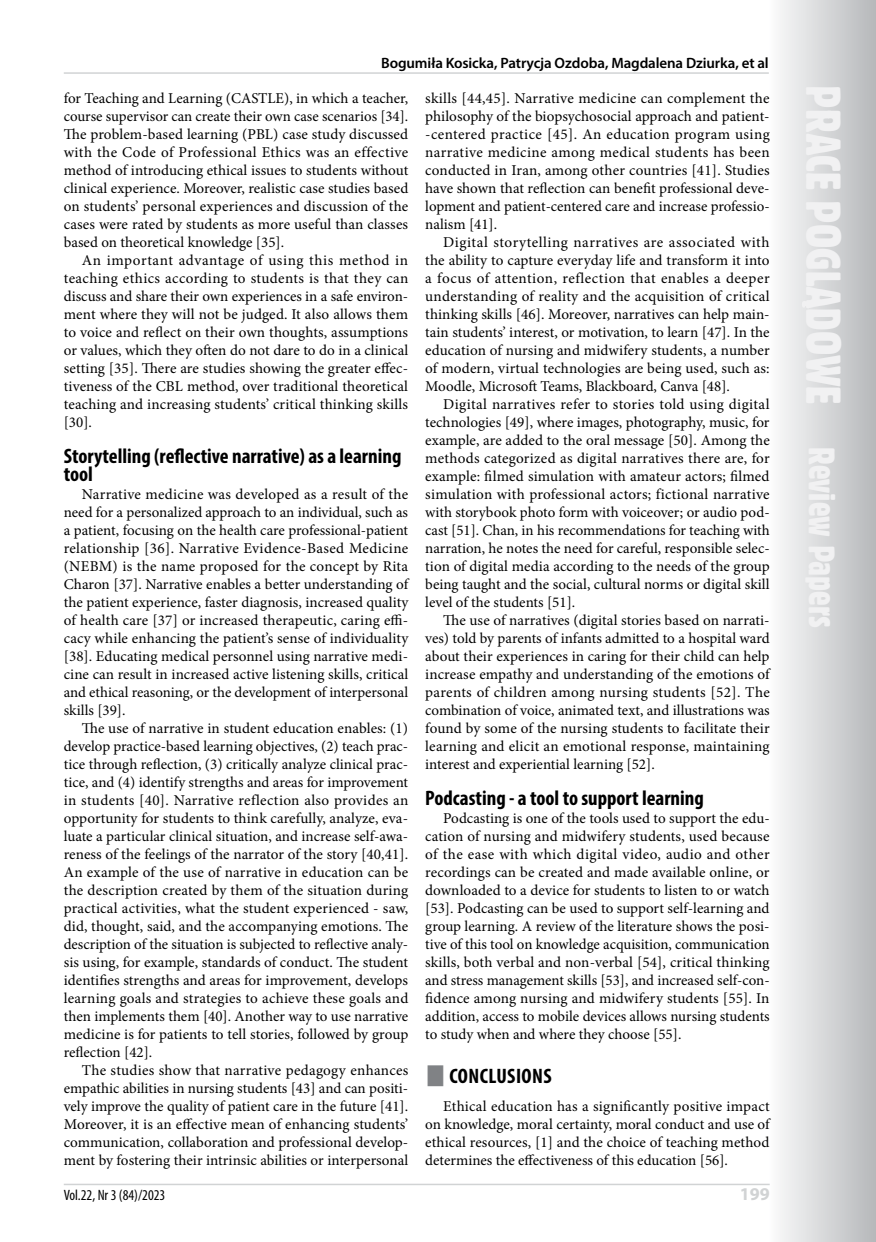
<style>
.page{position:relative;width:876px;height:1242px;background:#fff}
.page>*{position:absolute;margin:0;border:0;box-sizing:border-box;transform-origin:0 0}
.t1{font:48px "Gothic 821 Condensed BT";color:#f1f1f2}
.t2{font:700 condensed 21px/18px "Myriad Pro";color:#000}
.t3{font:700 condensed 21px "Myriad Pro";letter-spacing:.02em;color:#000}
.t4{font:700 18px "Myriad Pro";color:#d1d3d4}
.t5{font:15px/18px "Minion Pro";color:#000;text-align:justify}
.t6{font:600 15px "Myriad Pro";letter-spacing:-.01em;color:#000}
.t7{font:condensed 15px "Myriad Pro";color:#000}
.s1{font-size:36px}
</style>
<div class="page">
<svg style="left:780px;top:0;width:96px;height:1242px;background:#d4d6d7"></svg>
<hr style="left:64px;top:1183px;width:706px;height:2px;background:#d1d3d4">
<hr style="left:64px;top:72px;width:705px;height:2px;background:#d1d3d4">
<svg style="left:802px;top:300px;width:7px;height:8px"></svg>
<svg style="left:827px;top:111px;width:4px;height:7px"></svg>
<p class="t6" style="left:381px;top:53px;width:389px">Bogumiła Kosicka, Patrycja Ozdoba, Magdalena Dziurka, et al</p>
<p class="t5" style="left:64px;top:89px;width:346px">for Teaching and Learning (CASTLE), in which a teacher, course supervisor can create their own case scenarios [34].<br>The problem-based learning (PBL) case study discussed with the Code of Professional Ethics was an effective method of introducing ethical issues to students without clinical experience. Moreover, realistic case studies based on students’ personal experiences and discussion of the cases were rated by students as more useful than classes based on theoretical knowledge [35].</p>
<p class="t5" style="left:64px;top:251px;width:346px;text-indent:18px">An important advantage of using this method in teaching ethics according to students is that they can discuss and share their own experiences in a safe environ&shy;ment where they will not be judged. It also allows them to voice and reflect on their own thoughts, assumptions or values, which they often do not dare to do in a clinical setting [35]. There are studies showing the greater effec&shy;tiveness of the CBL method, over traditional theoretical teaching and increasing students’ critical thinking skills [30].</p>
<h2 class="t2" style="left:64px;top:447px;width:339px">Storytelling (reflective narrative) as a learning tool</h2>
<p class="t5" style="left:64px;top:485px;width:346px;text-indent:18px">Narrative medicine was developed as a result of the need for a personalized approach to an individual, such as a patient, focusing on the health care professional-patient relationship [36]. Narrative Evidence-Based Medicine (NEBM) is the name proposed for the concept by Rita Charon [37]. Narrative enables a better understanding of the patient experience, faster diagnosis, increased quality of health care [37] or increased therapeutic, caring effi&shy;cacy while enhancing the patient’s sense of individuality [38]. Educating medical personnel using narrative medi&shy;cine can result in increased active listening skills, critical and ethical reasoning, or the development of interpersonal skills [39].</p>
<p class="t5" style="left:64px;top:719px;width:346px;text-indent:18px">The use of narrative in student education enables: (1) develop practice-based learning objectives, (2) teach prac&shy;tice through reflection, (3) critically analyze clinical prac&shy;tice, and (4) identify strengths and areas for improvement in students [40]. Narrative reflection also provides an opportunity for students to think carefully, analyze, eva&shy;luate a particular clinical situation, and increase self-awa&shy;reness of the feelings of the narrator of the story [40,41].<br>An example of the use of narrative in education can be the description created by them of the situation during practical activities, what the student experienced - saw, did, thought, said, and the accompanying emotions. The description of the situation is subjected to reflective analy&shy;sis using, for example, standards of conduct. The student identifies strengths and areas for improvement, develops learning goals and strategies to achieve these goals and then implements them [40]. Another way to use narrative medicine is for patients to tell stories, followed by group reflection [42].</p>
<p class="t5" style="left:64px;top:1061px;width:346px;text-indent:18px">The studies show that narrative pedagogy enhances empathic abilities in nursing students [43] and can positi&shy;vely improve the quality of patient care in the future [41].<br>Moreover, it is an effective mean of enhancing students’ communication, collaboration and professional develop&shy;ment by fostering their intrinsic abilities or interpersonal</p>
<p class="t5" style="left:425px;top:89px;width:346px">skills [44,45]. Narrative medicine can complement the philosophy of the biopsychosocial approach and patient--centered practice [45]. An education program using narrative medicine among medical students has been conducted in Iran, among other countries [41]. Studies have shown that reflection can benefit professional deve&shy;lopment and patient-centered care and increase professio&shy;nalism [41].</p>
<p class="t5" style="left:425px;top:233px;width:346px;text-indent:18px">Digital storytelling narratives are associated with the ability to capture everyday life and transform it into a focus of attention, reflection that enables a deeper understanding of reality and the acquisition of critical thinking skills [46]. Moreover, narratives can help main&shy;tain students’ interest, or motivation, to learn [47]. In the education of nursing and midwifery students, a number of modern, virtual technologies are being used, such as:<br>Moodle, Microsoft Teams, Blackboard, Canva [48].</p>
<p class="t5" style="left:425px;top:395px;width:346px;text-indent:18px">Digital narratives refer to stories told using digital technologies [49], where images, photography, music, for example, are added to the oral message [50]. Among the methods categorized as digital narratives there are, for example: filmed simulation with amateur actors; filmed simulation with professional actors; fictional narrative with storybook photo form with voiceover; or audio pod&shy;cast [51]. Chan, in his recommendations for teaching with narration, he notes the need for careful, responsible selec&shy;tion of digital media according to the needs of the group being taught and the social, cultural norms or digital skill level of the students [51].</p>
<p class="t5" style="left:425px;top:611px;width:346px;text-indent:18px">The use of narratives (digital stories based on narrati&shy;ves) told by parents of infants admitted to a hospital ward about their experiences in caring for their child can help increase empathy and understanding of the emotions of parents of children among nursing students [52]. The combination of voice, animated text, and illustrations was found by some of the nursing students to facilitate their learning and elicit an emotional response, maintaining interest and experiential learning [52].</p>
<h2 class="t2" style="left:425px;top:789px;width:280px">Podcasting - a tool to support learning</h2>
<p class="t5" style="left:425px;top:809px;width:346px;text-indent:18px">Podcasting is one of the tools used to support the edu&shy;cation of nursing and midwifery students, used because of the ease with which digital video, audio and other recordings can be created and made available online, or downloaded to a device for students to listen to or watch [53]. Podcasting can be used to support self-learning and group learning. A review of the literature shows the posi&shy;tive of this tool on knowledge acquisition, communication skills, both verbal and non-verbal [54], critical thinking and stress management skills [53], and increased self-con&shy;fidence among nursing and midwifery students [55]. In addition, access to mobile devices allows nursing students to study when and where they choose [55].</p>
<h2 class="t3" style="left:449px;top:1062px;width:104px">CONCLUSIONS</h2>
<p class="t5" style="left:425px;top:1097px;width:346px;text-indent:18px">Ethical education has a significantly positive impact on knowledge, moral certainty, moral conduct and use of ethical resources, [1] and the choice of teaching method determines the effectiveness of this education [56].</p>
<p class="t7" style="left:64px;top:1186px;width:103px">Vol.22, Nr 3 (84)/2023</p>
<p class="t4" style="left:740px;top:1182px;width:31px">199</p>
<h1 class="t1" style="left:852px;top:85px;width:544px;rotate:90deg">PRACE POGLADOWE <span class="s1">Review Papers</span></h1>
</div>
